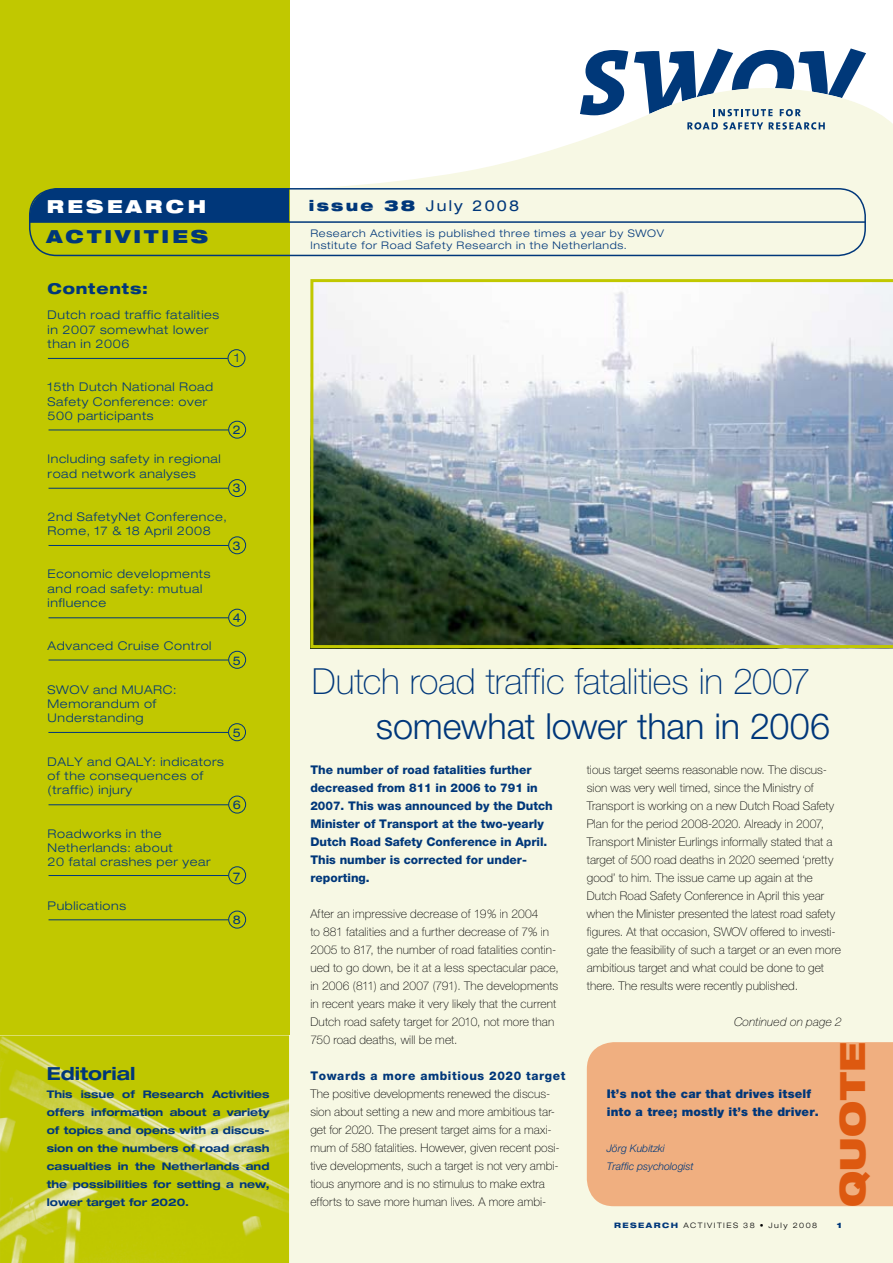
<style>
.page{position:relative;width:893px;height:1263px;background:#fff}
.page>*{position:absolute;margin:0;border:0;box-sizing:border-box;transform-origin:0 0}
.t1{font:100 36px "Helvetica Neue CE";letter-spacing:-.01em;color:#00377a}
.t2{font:300 36px "Helvetica Neue CE";letter-spacing:-.005em;color:#00377a}
.t3{font:900 expanded 34.8px "Helvetica Neue";letter-spacing:.015em;color:#dd5910}
.t4{font:900 expanded 18px "Helvetica Neue";letter-spacing:.17em;color:#00377a}
.t5{font:700 expanded 18px "Helvetica Neue";color:#00377a}
.t6{font:900 expanded 18px "Helvetica Neue";letter-spacing:.19em;color:#fff}
.t7{font:expanded 15px "Helvetica Neue";letter-spacing:.15em;color:#00377a}
.t8{font:800 expanded 15px "Helvetica Neue";letter-spacing:.05em;color:#00377a}
.t9{font:100 12px/18px "Helvetica Neue CE";letter-spacing:.005em;color:#000}
.t10{font:300 expanded 12px/14.4px "Helvetica Neue";letter-spacing:.05em;color:#00377a}
.t11{font:800 12px/18px "Helvetica Neue CE";color:#00377a}
.t12{font:900 12px/18px "Helvetica Neue";letter-spacing:.015em;color:#00377a}
.t13{font:800 12px "Helvetica Neue CE";letter-spacing:.05em;color:#00377a}
.t14{font:italic 100 12px "Helvetica Neue CE";letter-spacing:.015em;color:#000}
.t15{font:expanded 12px "Helvetica Neue";color:#00377a}
.t16{font:700 expanded 10.5px/18px "Helvetica Neue";color:#00377a;text-align:justify}
.t17{font:300 expanded 10.5px/12px "Helvetica Neue";letter-spacing:.065em;color:#00377a}
.t18{font:italic 300 10.5px/18px "Helvetica Neue CE";color:#00377a}
.t19{font:300 expanded 7.5px "Helvetica Neue";letter-spacing:.2em;color:#000}
.t20{font:900 expanded 7.5px "Helvetica Neue";color:#00377a}
.s1{font-weight:900}
.s2{font-weight:800;color:#00377a}
</style>
<div class="page">
<svg style="left:585px;top:50px;width:43px;height:36px"></svg>
<div style="left:289px;top:86px;width:604px;height:1177px;background:#f7f8e4"></div>
<svg style="left:634px;top:49px;width:232px;height:67px"></svg>
<svg style="left:687px;top:122px;width:76px;height:8px"></svg>
<svg style="left:769px;top:122px;width:56px;height:8px"></svg>
<div style="left:0;top:0;width:289px;height:1263px;background:#c1c800"></div>
<img style="left:0;top:1035px;width:289px;height:228px">
<div style="left:587px;top:1042px;width:306px;height:164px;background:#f0af80"></div>
<div style="left:228px;top:349px;width:17px;height:18px;border:1px solid #00377a;border-radius:50%"></div>
<hr style="left:48px;top:358px;width:180px;height:1px;background:#00377a">
<div style="left:228px;top:421px;width:18px;height:17px;border:1px solid #00377a;border-radius:50%"></div>
<hr style="left:49px;top:430px;width:179px;height:1px;background:#00377a">
<div style="left:228px;top:479px;width:18px;height:18px;border:1px solid #00377a;border-radius:50%"></div>
<hr style="left:49px;top:488px;width:179px;height:1px;background:#00377a">
<div style="left:228px;top:609px;width:18px;height:17px;border:1px solid #00377a;border-radius:50%"></div>
<hr style="left:49px;top:617px;width:179px;height:1px;background:#00377a">
<div style="left:228px;top:651px;width:18px;height:17px;border:1px solid #00377a;border-radius:50%"></div>
<hr style="left:49px;top:660px;width:179px;height:1px;background:#00377a">
<div style="left:29px;top:188px;width:260px;height:33px;background:#00377a"></div>
<div style="left:29px;top:188px;width:837px;height:68px;border:2px solid #00377a;border-radius:27px"></div>
<hr style="left:30px;top:221px;width:835px;height:2px;background:#00377a">
<div style="left:228px;top:537px;width:18px;height:17px;border:1px solid #00377a;border-radius:50%"></div>
<hr style="left:49px;top:545px;width:179px;height:1px;background:#00377a">
<div style="left:228px;top:866px;width:18px;height:18px;border:1px solid #00377a;border-radius:50%"></div>
<hr style="left:49px;top:875px;width:179px;height:1px;background:#00377a">
<div style="left:228px;top:796px;width:18px;height:17px;border:1px solid #00377a;border-radius:50%"></div>
<hr style="left:49px;top:804px;width:179px;height:1px;background:#00377a">
<div style="left:228px;top:911px;width:18px;height:17px;border:1px solid #00377a;border-radius:50%"></div>
<hr style="left:49px;top:919px;width:179px;height:1px;background:#00377a">
<div style="left:228px;top:723px;width:18px;height:18px;border:1px solid #00377a;border-radius:50%"></div>
<hr style="left:48px;top:732px;width:180px;height:1px;background:#00377a">
<img style="left:310px;top:279px;width:583px;height:369px">
<h3 class="t6" style="left:47px;top:194px;width:161px">RESEARCH</h3>
<p class="t7" style="left:309px;top:197px;width:212px"><span class="s1">issue 38</span> July 2008</p>
<h3 class="t4" style="left:47px;top:225px;width:163px">ACTIVITIES</h3>
<p class="t17" style="left:310px;top:227px;width:355px">Research Activities is published three times a year by SWOV<br>Institute for Road Safety Research in the Netherlands.</p>
<p class="t8" style="left:48px;top:279px;width:102px">Contents:</p>
<p class="t10" style="left:48px;top:307px;width:173px">Dutch road traffic fatalities in 2007 somewhat lower than in 2006</p>
<p class="t10" style="left:48px;top:379px;width:167px">15th Dutch National Road<br>Safety Conference: over<br>500 participants</p>
<p class="t10" style="left:48px;top:451px;width:175px">Including safety in regional road network analyses</p>
<p class="t10" style="left:234px;top:351px;width:7px">1</p>
<p class="t15" style="left:233px;top:423px;width:10px">2</p>
<p class="t15" style="left:233px;top:480px;width:10px">3</p>
<p class="t10" style="left:48px;top:509px;width:181px">2nd SafetyNet Conference,<br>Rome, 17 &amp; 18 April 2008</p>
<p class="t10" style="left:48px;top:567px;width:164px">Economic developments and road safety: mutual influence</p>
<p class="t10" style="left:48px;top:639px;width:165px">Advanced Cruise Control</p>
<p class="t10" style="left:48px;top:682px;width:130px">SWOV and MUARC:<br>Memorandum of<br>Understanding</p>
<p class="t10" style="left:48px;top:754px;width:178px">DALY and QALY: indicators of the consequences of (traffic) injury</p>
<p class="t10" style="left:48px;top:826px;width:164px">Roadworks in the<br>Netherlands: about<br>20 fatal crashes per year</p>
<p class="t10" style="left:48px;top:898px;width:80px">Publications</p>
<p class="t15" style="left:233px;top:538px;width:10px">3</p>
<p class="t15" style="left:233px;top:610px;width:10px">4</p>
<p class="t15" style="left:233px;top:653px;width:10px">5</p>
<p class="t15" style="left:233px;top:725px;width:10px">5</p>
<p class="t15" style="left:233px;top:797px;width:10px">6</p>
<p class="t15" style="left:233px;top:869px;width:9px">7</p>
<p class="t15" style="left:233px;top:912px;width:10px">8</p>
<h3 class="t5" style="left:47px;top:1062px;width:90px">Editorial</h3>
<p class="t16" style="left:47px;top:1085px;width:224px">This issue of Research Activities offers information about a variety of topics and opens with a discus&shy;sion on the numbers of road crash casualties in the Netherlands and the possibilities for setting a new, lower target for 2020.</p>
<h1 class="t1" style="left:312px;top:660px;width:500px">Dutch road traffic fatalities in 2007</h1>
<h1 class="t2" style="left:376px;top:704px;width:456px">somewhat lower than in 2006</h1>
<p class="t11" style="left:310px;top:761px;width:244px">The number of road fatalities further decreased from 811 in 2006 to 791 in 2007. This was announced by the Dutch Minister of Transport at the two-yearly Dutch Road Safety Conference in April.<br>This number is corrected for under&shy;reporting.</p>
<p class="t9" style="left:310px;top:905px;width:250px">After an impressive decrease of 19% in 2004<br>to 881 fatalities and a further decrease of 7% in 2005 to 817, the number of road fatalities contin&shy;ued to go down, be it at a less spectacular pace, in 2006 (811) and 2007 (791). The developments in recent years make it very likely that the current Dutch road safety target for 2010, not more than 750 road deaths, will be met.</p>
<p class="t13" style="left:310px;top:1068px;width:257px">Towards a more ambitious 2020 target</p>
<p class="t9" style="left:310px;top:1085px;width:251px">The positive developments renewed the discus&shy;sion about setting a new and more ambitious tar&shy;get for 2020. The present target aims for a maxi&shy;mum of 580 fatalities. However, given recent posi&shy;tive developments, such a target is not very ambi&shy;tious anymore and is no stimulus to make extra efforts to save more human lives. A more ambi-</p>
<p class="t9" style="left:587px;top:761px;width:256px">tious target seems reasonable now. The discus&shy;sion was very well timed, since the Ministry of Transport is working on a new Dutch Road Safety Plan for the period 2008-2020. Already in 2007, Transport Minister Eurlings informally stated that a target of 500 road deaths in 2020 seemed ‘pretty good’ to him. The issue came up again at the Dutch Road Safety Conference in April this year when the Minister presented the latest road safety figures. At that occasion, SWOV offered to investi&shy;gate the feasibility of such a target or an even more ambitious target and what could be done to get there. The results were recently published.</p>
<p class="t14" style="left:734px;top:1015px;width:109px">Continued on page 2</p>
<p class="t12" style="left:607px;top:1085px;width:214px">It’s not the car that drives itself into a tree; mostly it’s the driver.</p>
<p class="t18" style="left:607px;top:1139px;width:88px">Jörg Kubitzki<br>Traffic psychologist</p>
<h2 class="t3" style="left:830px;top:1207px;width:167px;rotate:-90deg">QUOTE</h2>
<p class="t19" style="left:614px;top:1221px;width:205px"><span class="s2">RESEARCH</span> ACTIVITIES 38 • July 2008</p>
<p class="t20" style="left:837px;top:1220px;width:6px">1</p>
</div>
